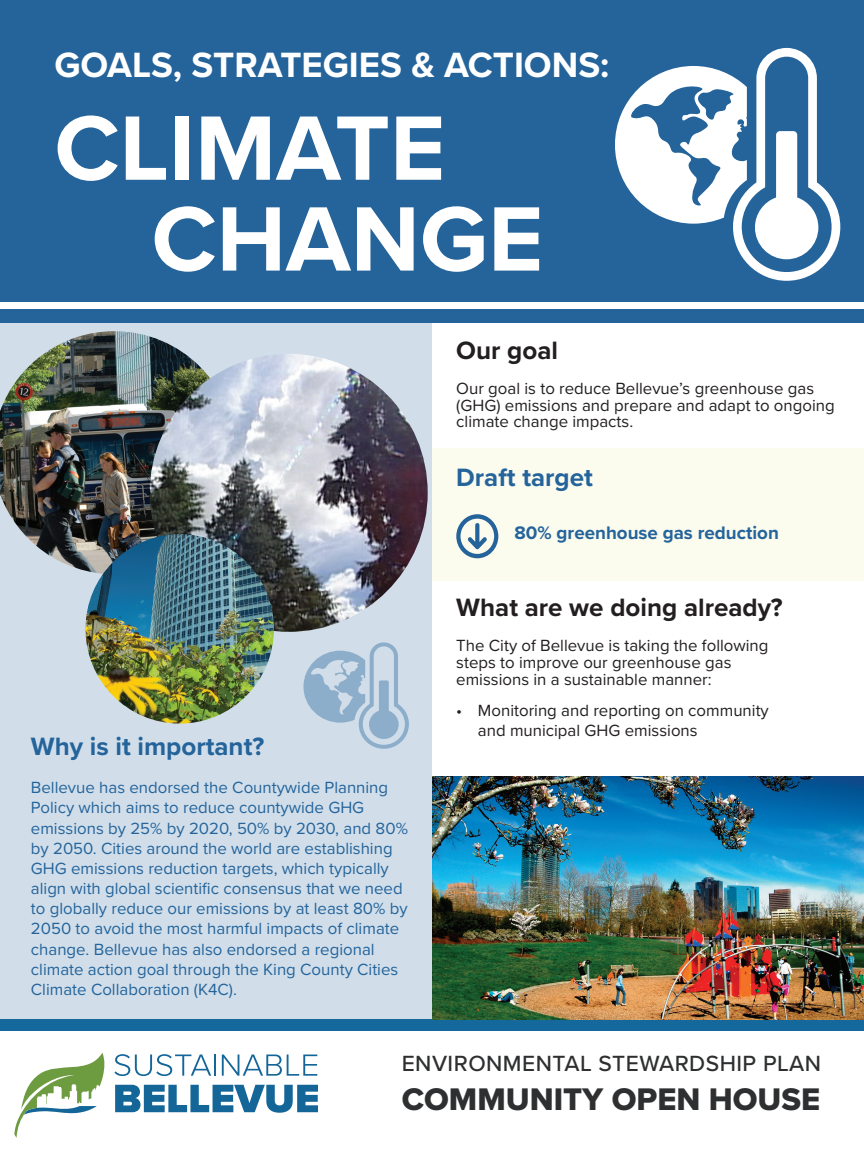
<style>
.page{position:relative;width:864px;height:1152px;background:#fff}
.page>*{position:absolute;margin:0;border:0;box-sizing:border-box;transform-origin:0 0}
.t1{font:700 94.8px/90.8px "Proxima Nova";color:#fff}
.t2{font:700 36.4px "Proxima Nova";color:#fff}
.t3{font:32.4px "Proxima Nova Extrabld";color:#2e2f30}
.t4{font:700 26px "Proxima Nova";color:#231f20}
.t5{font:700 26px "Proxima Nova";color:#24649b}
.t6{font:500 22.8px "Proxima Nova";letter-spacing:.02em;color:#2e2f30}
.t7{font:700 18.8px "Proxima Nova";color:#24649b}
.t8{font:16.8px/20.2px "Proxima Nova";color:#24649b}
.t9{font:16.8px/16.8px "Proxima Nova";color:#231f20}
</style>
<div class="page">
<svg style="left:14px;top:1053px;width:91px;height:85px"></svg>
<svg style="left:115px;top:1085px;width:203px;height:28px"></svg>
<svg style="left:114px;top:1054px;width:97px;height:22px"></svg>
<hr style="left:214px;top:1055px;width:2px;height:21px;background:#146699">
<svg style="left:222px;top:1055px;width:95px;height:21px"></svg>
<div style="left:0;top:1020px;width:864px;height:11px;background:#15689b"></div>
<div style="left:432px;top:448px;width:432px;height:132px;background:#fbfbee"></div>
<div style="left:0;top:322px;width:432px;height:698px;background:#d1deea"></div>
<div style="left:0;top:0;width:864px;height:322px;background:#24649b"></div>
<img style="left:0;top:331px;width:236px;height:240px">
<img style="left:150px;top:354px;width:278px;height:278px;border-radius:139px">
<img style="left:85px;top:534px;width:189px;height:190px">
<div style="left:0;top:302px;width:864px;height:7px;background:#fff"></div>
<svg style="left:615px;top:48px;width:225px;height:233px"></svg>
<svg style="left:303px;top:642px;width:106px;height:107px"></svg>
<img style="left:432px;top:777px;width:432px;height:243px">
<svg style="left:456px;top:514px;width:42px;height:44px"></svg>
<h2 class="t2" style="left:54px;top:37px;width:556px">GOALS, STRATEGIES &amp; ACTIONS:</h2>
<h1 class="t1" style="left:151px;top:101px;width:393px;text-indent:-97px">CLIMATE<br>CHANGE</h1>
<h3 class="t4" style="left:456px;top:331px;width:103px">Our goal</h3>
<p class="t9" style="left:456px;top:379px;width:380px">Our goal is to reduce Bellevue’s greenhouse gas (GHG) emissions and prepare and adapt to ongoing climate change impacts.</p>
<h3 class="t5" style="left:456px;top:457px;width:138px">Draft target</h3>
<h3 class="t5" style="left:31px;top:727px;width:235px">Why is it important?</h3>
<p class="t8" style="left:31px;top:777px;width:379px">Bellevue has endorsed the Countywide Planning Policy which aims to reduce countywide GHG emissions by 25% by 2020, 50% by 2030, and 80% by 2050. Cities around the world are establishing GHG emissions reduction targets, which typically align with global scientific consensus that we need to globally reduce our emissions by at least 80% by 2050 to avoid the most harmful impacts of climate change. Bellevue has also endorsed a regional climate action goal through the King County Cities Climate Collaboration (K4C).</p>
<p class="t7" style="left:514px;top:519px;width:266px">80% greenhouse gas reduction</p>
<h3 class="t4" style="left:456px;top:588px;width:328px">What are we doing already?</h3>
<p class="t9" style="left:456px;top:636px;width:314px">The City of Bellevue is taking the following steps to improve our greenhouse gas emissions in a sustainable manner:</p>
<p class="t9" style="left:478px;top:699px;width:292px;line-height:20.2px;text-indent:-22px">• Monitoring and reporting on community and municipal GHG emissions</p>
<h3 class="t6" style="left:402px;top:1046px;width:421px">ENVIRONMENTAL STEWARDSHIP PLAN</h3>
<h3 class="t3" style="left:402px;top:1075px;width:420px">COMMUNITY OPEN HOUSE</h3>
</div>
